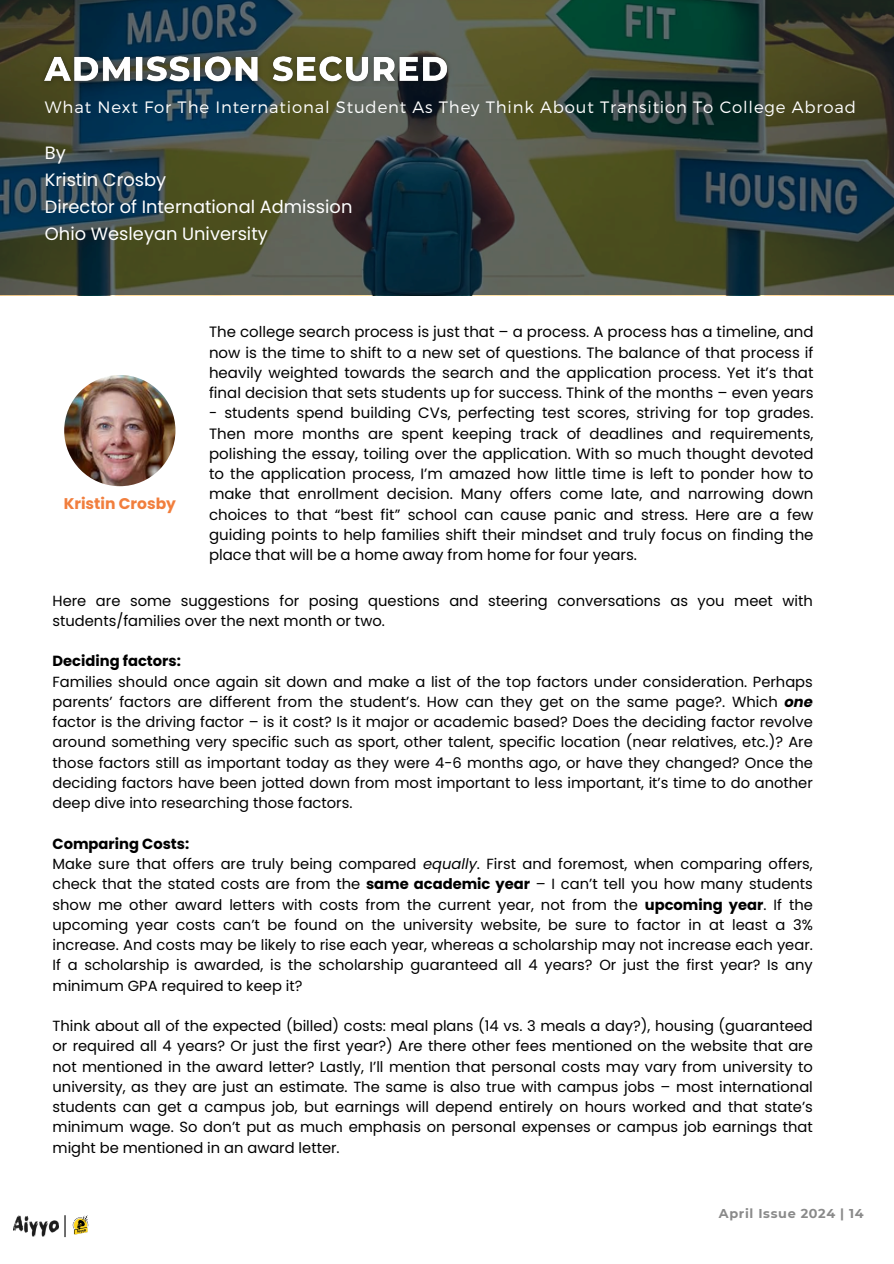
<style>
.page{position:relative;width:894px;height:1264px;background:#fff}
.page>*{position:absolute;margin:0;border:0;box-sizing:border-box;transform-origin:0 0}
.t1{font:17.85px/27px "Poppins";color:#fff}
.t2{font:300 16.5px "Montserrat";letter-spacing:.05em;color:#fff}
.t3{font:700 15.45px "Poppins";color:#f17e3d}
.t4{font:15px/20.2px "Poppins";color:#000;text-align:justify}
.t5{font:14.7px/20.2px "Poppins";color:#000}
.t6{font:700 12.75px "Montserrat";letter-spacing:.05em;color:#8a8a8a}
.s1{font-weight:700}
.s2{font-weight:700;font-style:italic}
.s3{font-style:italic}
</style>
<div class="page">
<svg style="left:0;top:0;width:893px;height:295px;background:#38463a"></svg>
<img style="left:64px;top:375px;width:111px;height:111px;border-radius:50%">
<img style="left:13px;top:1215px;width:45px;height:21px">
<img style="left:72px;top:1215px;width:17px;height:20px">
<hr style="left:64px;top:1215px;width:2px;height:21px;background:#000">
<img style="left:35px;top:48px;width:421px;height:45px">
<h4 class="t2" style="left:45px;top:97px;width:812px">What Next For The International Student As They Think About Transition To College Abroad</h4>
<h4 class="t1" style="left:45px;top:140px;width:309px">By<br>Kristin Crosby<br>Director of International Admission</h4>
<p class="t1" style="left:45px;top:221px;width:224px">Ohio Wesleyan University</p>
<p class="t3" style="left:64px;top:493px;width:114px">Kristin Crosby</p>
<h4 class="t4" style="left:209px;top:322px;width:606px">The college search process is just that – a process. A process has a timeline, and now is the time to shift to a new set of questions. The balance of that process if heavily weighted towards the search and the application process. Yet it’s that final decision that sets students up for success. Think of the months – even years</h4>
<h4 class="t4" style="left:209px;top:403px;width:606px">- students spend building CVs, perfecting test scores, striving for top grades.<br>Then more months are spent keeping track of deadlines and requirements, polishing the essay, toiling over the application. With so much thought devoted to the application process, I’m amazed how little time is left to ponder how to make that enrollment decision. Many offers come late, and narrowing down choices to that “best fit” school can cause panic and stress. Here are a few guiding points to help families shift their mindset and truly focus on finding the place that will be a home away from home for four years.</h4>
<p class="t5" style="left:52px;top:590px;width:761px">Here are some suggestions for posing questions and steering conversations as you meet with students/families over the next month or two.</p>
<p class="t5" style="left:52px;top:651px;width:761px"><span class="s1">Deciding factors:<br></span>Families should once again sit down and make a list of the top factors under consideration. Perhaps parents’ factors are different from the student’s. How can they get on the same page?. Which <span class="s2">one </span>factor is the driving factor – is it cost? Is it major or academic based? Does the deciding factor revolve around something very specific such as sport, other talent, specific location (near relatives, etc.)? Are those factors still as important today as they were 4-6 months ago, or have they changed? Once the deciding factors have been jotted down from most important to less important, it’s time to do another deep dive into researching those factors.</p>
<h4 class="t5" style="left:52px;top:833px;width:761px"><span class="s1">Comparing Costs:<br></span>Make sure that offers are truly being compared <span class="s3">equally</span>. First and foremost, when comparing offers, check that the stated costs are from the <span class="s1">same academic year</span> – I can’t tell you how many students show me other award letters with costs from the current year, not from the <span class="s1">upcoming year</span>. If the upcoming year costs can’t be found on the university website, be sure to factor in at least a 3% increase. And costs may be likely to rise each year, whereas a scholarship may not increase each year.<br>If a scholarship is awarded, is the scholarship guaranteed all 4 years? Or just the first year? Is any minimum GPA required to keep it?</h4>
<h4 class="t5" style="left:52px;top:1015px;width:761px;text-align:justify">Think about all of the expected (billed) costs: meal plans (14 vs. 3 meals a day?), housing (guaranteed or required all 4 years? Or just the first year?) Are there other fees mentioned on the website that are not mentioned in the award letter? Lastly, I’ll mention that personal costs may vary from university to university, as they are just an estimate. The same is also true with campus jobs – most international students can get a campus job, but earnings will depend entirely on hours worked and that state’s minimum wage. So don’t put as much emphasis on personal expenses or campus job earnings that might be mentioned in an award letter.</h4>
<p class="t6" style="left:718px;top:1205px;width:146px">April Issue 2024 | 14</p>
</div>
